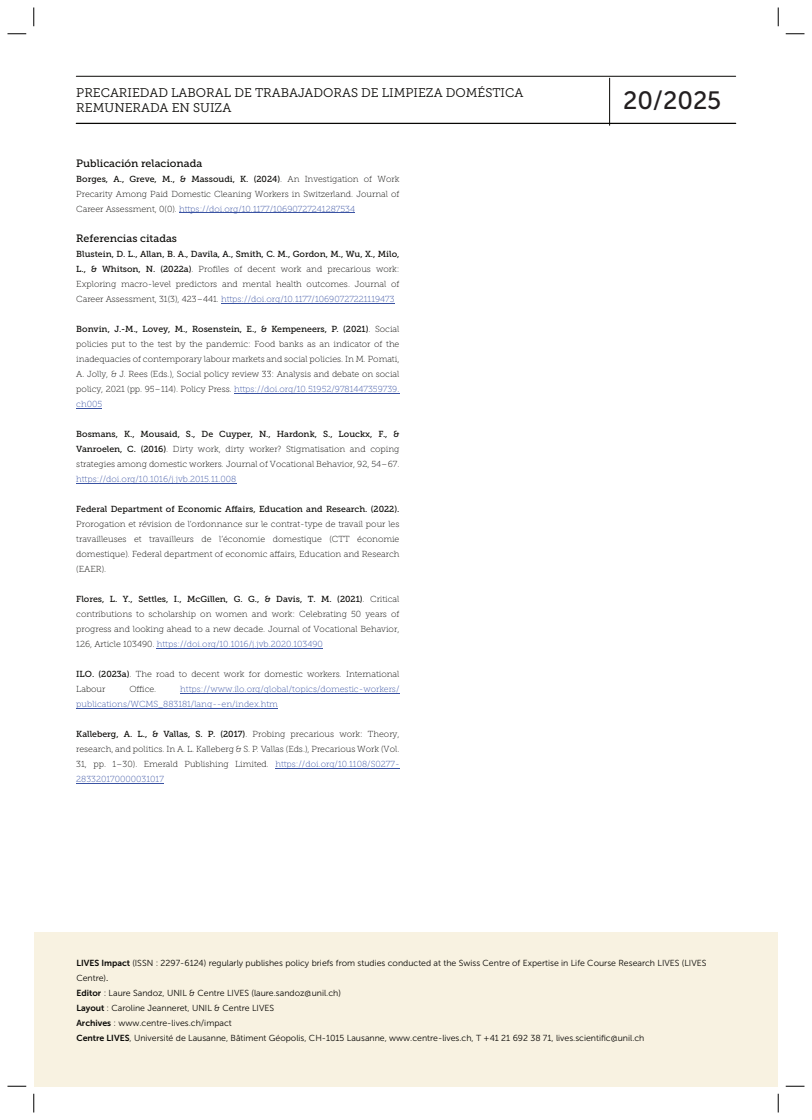
<style>
.page{position:relative;width:812px;height:1120px;background:#fff}
.page>*{position:absolute;margin:0;border:0;box-sizing:border-box;transform-origin:0 0}
.t1{font:25px "Museo Sans 500";color:#231f20}
.t2{font:12.5px/15px "Museo Slab 300";color:#080704}
.t3{font:10.62px "Museo Slab 500";color:#080704}
.t4{font:8.75px/15px "Museo Slab 100";color:#080704;text-align:justify}
.t5{font:8.75px "Museo Slab 500";color:#080704}
.t6{font:8.75px/15.1px "Museo Sans 300";color:#080704}
.t7{font:8.75px/15px "Museo Slab 100";color:#3a53a3}
.s1{font-family:"Museo Slab 100"}
.s2{color:#3a53a3}
.s3{font-family:"Museo Slab 500"}
.s4{font-family:"Museo Sans 700"}
.s5{font-family:"Museo Sans 500"}
</style>
<div class="page">
<hr style="left:76px;top:76px;width:659px;height:1px;background:#080704">
<hr style="left:609px;top:78px;width:1px;height:47px;background:#080704">
<hr style="left:76px;top:123px;width:659px;height:1px;background:#080704">
<hr style="left:179px;top:213px;width:176px;height:1px;background:#3a53a3">
<hr style="left:221px;top:303px;width:173px;height:1px;background:#3a53a3">
<hr style="left:234px;top:393px;width:165px;height:1px;background:#3a53a3">
<svg style="left:76px;top:408px;width:26px;height:1px"></svg>
<hr style="left:76px;top:483px;width:160px;height:1px;background:#3a53a3">
<hr style="left:157px;top:648px;width:166px;height:1px;background:#3a53a3">
<hr style="left:180px;top:693px;width:219px;height:1px;background:#3a53a3">
<hr style="left:76px;top:708px;width:202px;height:1px;background:#3a53a3">
<hr style="left:275px;top:768px;width:124px;height:1px;background:#3a53a3">
<hr style="left:76px;top:783px;width:88px;height:1px;background:#3a53a3">
<div style="left:34px;top:932px;width:743px;height:154px;background:#f8f2e1"></div>
<svg style="left:8px;top:33px;width:18px;height:2px"></svg>
<svg style="left:33px;top:8px;width:2px;height:18px"></svg>
<svg style="left:777px;top:8px;width:2px;height:18px"></svg>
<svg style="left:785px;top:33px;width:19px;height:2px"></svg>
<svg style="left:8px;top:1085px;width:18px;height:2px"></svg>
<svg style="left:33px;top:1094px;width:2px;height:18px"></svg>
<svg style="left:785px;top:1085px;width:19px;height:2px"></svg>
<svg style="left:777px;top:1094px;width:2px;height:18px"></svg>
<h2 class="t2" style="left:76px;top:86px;width:448px">PRECARIEDAD LABORAL DE TRABAJADORAS DE LIMPIEZA DOMÉSTICA<br>REMUNERADA EN SUIZA</h2>
<p class="t3" style="left:76px;top:159px;width:128px">Publicación relacionada</p>
<p class="t5" style="left:76px;top:176px;width:324px">Borges, A., Greve, M., &amp; Massoudi, K. (2024)<span class="s1">. An Investigation of Work</span></p>
<p class="t4" style="left:76px;top:187px;width:324px">Precarity Among Paid Domestic Cleaning Workers in Switzerland. Journal of<br>Career Assessment, 0(0). <span class="s2">https://doi.org/10.1177/10690727241287534</span></p>
<p class="t3" style="left:76px;top:234px;width:102px">Referencias citadas</p>
<p class="t5" style="left:76px;top:251px;width:324px">Blustein, D. L., Allan, B. A., Davila, A., Smith, C. M., Gordon, M., Wu, X., Milo,</p>
<p class="t4" style="left:76px;top:262px;width:324px"><span class="s3">L., &amp; Whitson, N. (2022a)</span>. Profiles of decent work and precarious work:<br>Exploring macro-level predictors and mental health outcomes. Journal of Career Assessment, 31(3), 423–441. <span class="s2">https://doi.org/10.1177/10690727221119473</span></p>
<p class="t5" style="left:76px;top:326px;width:324px">Bonvin, J.-M., Lovey, M., Rosenstein, E., &amp; Kempeneers, P. (2021)<span class="s1">. Social</span></p>
<p class="t4" style="left:76px;top:337px;width:324px">policies put to the test by the pandemic: Food banks as an indicator of the inadequacies of contemporary labour markets and social policies. In M. Pomati, A. Jolly, &amp; J. Rees (Eds.), Social policy review 33: Analysis and debate on social policy, 2021 (pp. 95–114). Policy Press. <span class="s2">https://doi.org/10.51952/9781447359739. ch005</span></p>
<p class="t5" style="left:76px;top:431px;width:324px">Bosmans, K., Mousaid, S., De Cuyper, N., Hardonk, S., Louckx, F., &amp;</p>
<p class="t4" style="left:76px;top:442px;width:324px"><span class="s3">Vanroelen, C. (2016)</span>. Dirty work, dirty worker? Stigmatisation and coping strategies among domestic workers. Journal of Vocational Behavior, 92, 54–67.</p>
<p class="t7" style="left:76px;top:472px;width:162px">https://doi.org/10.1016/j.jvb.2015.11.008</p>
<p class="t5" style="left:76px;top:506px;width:324px">Federal Department of Economic Affairs, Education and Research. (2022).</p>
<p class="t4" style="left:76px;top:517px;width:324px">Prorogation et révision de l’ordonnance sur le contrat-type de travail pour les travailleuses et travailleurs de l’économie domestique (CTT économie domestique). Federal department of economic affairs, Education and Research (EAER).</p>
<p class="t5" style="left:76px;top:596px;width:324px">Flores, L. Y., Settles, I., McGillen, G. G., &amp; Davis, T. M. (2021)<span class="s1">. Critical</span></p>
<p class="t4" style="left:76px;top:607px;width:324px">contributions to scholarship on women and work: Celebrating 50 years of progress and looking ahead to a new decade. Journal of Vocational Behavior, 126, Article 103490. <span class="s2">https://doi.org/10.1016/j.jvb.2020.103490</span></p>
<p class="t4" style="left:76px;top:667px;width:324px"><span class="s3">ILO. (2023a)</span>. The road to decent work for domestic workers. International<br>Labour</p>
<p class="t7" style="left:76px;top:682px;width:324px;text-indent:104px">https://www.ilo.org/global/topics/domestic-workers/ publications/WCMS_883181/lang--en/index.htm</p>
<p class="t5" style="left:76px;top:731px;width:324px">Kalleberg, A. L., &amp; Vallas, S. P. (2017)<span class="s1">. Probing precarious work: Theory,</span></p>
<p class="t4" style="left:76px;top:742px;width:325px">research, and politics. In A. L. Kalleberg &amp; S. P. Vallas (Eds.), Precarious Work (Vol.<br>31, pp. 1–30). Emerald Publishing Limited. <span class="s2">https://doi.org/10.1108/S0277- 283320170000031017</span></p>
<p class="t4" style="left:129px;top:682px;width:28px">Office.</p>
<h1 class="t1" style="left:623px;top:90px;width:100px">20/2025</h1>
<p class="t6" style="left:76px;top:956px;width:631px"><span class="s4">LIVES Impact</span> (ISSN : 2297-6124) regularly publishes policy briefs from studies conducted at the Swiss Centre of Expertise in Life Course Research LIVES (LIVES Centre)<span class="s5">.<br></span><span class="s4">Editor</span> : Laure Sandoz, UNIL &amp; Centre LIVES (laure.sandoz@unil.ch)<br><span class="s4">Layout</span> : Caroline Jeanneret, UNIL &amp; Centre LIVES<br><span class="s4">Archives</span> : www.centre-lives.ch/impact<br><span class="s4">Centre LIVES</span>, Université de Lausanne, Bâtiment Géopolis, CH-1015 Lausanne, www.centre-lives.ch, T +41 21 692 38 71, lives.scientific@unil.ch</p>
</div>
